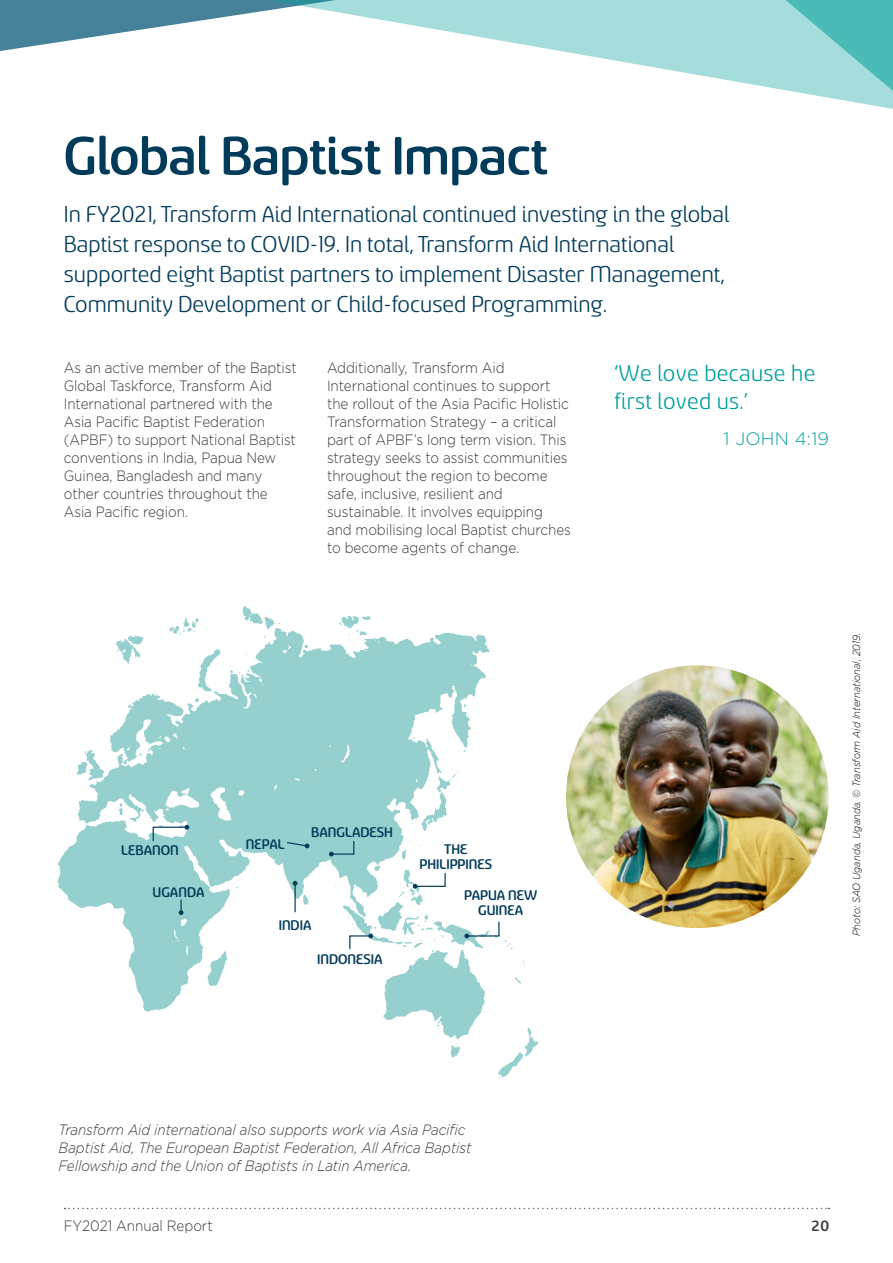
<style>
.page{position:relative;width:893px;height:1263px;background:#fff}
.page>*{position:absolute;margin:0;border:0;box-sizing:border-box;transform-origin:0 0}
.IP_subhead_A_head_40{font:500 60px "Sancoale Softened";letter-spacing:-.01em;color:#003b5a}
.Intro_blurb_blue{font:25.5px/30px "Sancoale Softened";color:#003b5a}
.pull_quote{font:25.5px/28.5px "Sancoale Softened";letter-spacing:.01em;color:#00a19d}
.Bible_source{font:300 18px "Gotham";letter-spacing:.01em;color:#00a19d}
.t1{font:500 16.5px "Sancoale Softened";color:#393938}
.Map_label{font:500 15.45px/15.5px "Sancoale Softened";color:#003b5a;text-align:center}
.Body_black_report_SG{font:300 15px/18px "Gotham";letter-spacing:-.005em;color:#393938;scale:.9 1}
.Body_black_report_SG-2{font:italic 300 15px/18px "Gotham";letter-spacing:-.005em;color:#393938;scale:.9 1}
.photo_caption_SG{font:italic 300 10.5px "Gotham";color:#000;scale:.9 1}
</style>
<div class="page">
<svg style="left:0;top:0;width:893px;height:109px"></svg>
<img style="left:57px;top:606px;width:514px;height:473px">
<svg style="left:413px;top:872px;width:33px;height:17px"></svg>
<svg style="left:349px;top:933px;width:24px;height:17px"></svg>
<hr style="left:294px;top:883px;width:2px;height:29px;background:#003b5a">
<svg style="left:293px;top:881px;width:4px;height:5px"></svg>
<svg style="left:464px;top:921px;width:36px;height:17px"></svg>
<svg style="left:286px;top:841px;width:23px;height:7px"></svg>
<svg style="left:329px;top:840px;width:26px;height:16px"></svg>
<svg style="left:179px;top:900px;width:4px;height:15px"></svg>
<svg style="left:152px;top:825px;width:37px;height:17px"></svg>
<img style="left:566px;top:665px;width:263px;height:263px;border-radius:131px">
<svg style="left:65px;top:1208px;width:764px;height:1px"></svg>
<p class="IP_subhead_A_head_40" style="left:64px;top:127px;width:485px">Global Baptist Impact</p>
<p class="Intro_blurb_blue" style="left:64px;top:199px;width:667px">In FY2021, Transform Aid International continued investing in the global Baptist response to COVID-19. In total, Transform Aid International supported eight Baptist partners to implement Disaster Management, Community Development or Child-focused Programming.</p>
<p class="Body_black_report_SG" style="left:64px;top:359px;width:260px">As an active member of the Baptist<br>Global Taskforce, Transform Aid<br>International partnered with the<br>Asia Pacific Baptist Federation (APBF) to support National Baptist conventions in India, Papua New<br>Guinea, Bangladesh and many other countries throughout the<br>Asia Pacific region.</p>
<p class="Body_black_report_SG" style="left:327px;top:359px;width:272px">Additionally, Transform Aid International continues to support the rollout of the Asia Pacific Holistic Transformation Strategy – a critical part of APBF’s long term vision. This strategy seeks to assist communities throughout the region to become safe, inclusive, resilient and sustainable. It involves equipping and mobilising local Baptist churches to become agents of change.</p>
<p class="pull_quote" style="left:614px;top:359px;width:203px">‘We love because he first loved us.’</p>
<p class="Bible_source" style="left:724px;top:429px;width:107px">1 JOHN 4:19</p>
<p class="Map_label" style="left:121px;top:842px;width:59px">LEBANON</p>
<p class="Map_label" style="left:153px;top:884px;width:53px">UGANDA</p>
<p class="Map_label" style="left:246px;top:836px;width:40px">NEPAL</p>
<p class="Map_label" style="left:311px;top:825px;width:83px">BANGLADESH</p>
<p class="Map_label" style="left:279px;top:918px;width:34px">INDIA</p>
<p class="Map_label" style="left:317px;top:951px;width:67px">INDONESIA</p>
<p class="Map_label" style="left:419px;top:841px;width:74px">THE<br>PHILIPPINES</p>
<p class="Map_label" style="left:464px;top:887px;width:75px">PAPUA NEW<br>GUINEA</p>
<p class="photo_caption_SG" style="left:851px;top:936px;width:339px;rotate:-90deg">Photo: SAO Uganda, Uganda. © Transform Aid International, 2019.</p>
<p class="Body_black_report_SG-2" style="left:58px;top:1121px;width:460px">Transform Aid international also supports work via Asia Pacific<br>Baptist Aid, The European Baptist Federation, All Africa Baptist<br>Fellowship and the Union of Baptists in Latin America.</p>
<p class="Body_black_report_SG" style="left:64px;top:1217px;width:167px">FY2021 Annual Report</p>
<p class="t1" style="left:811px;top:1218px;width:19px">20</p>
</div>
